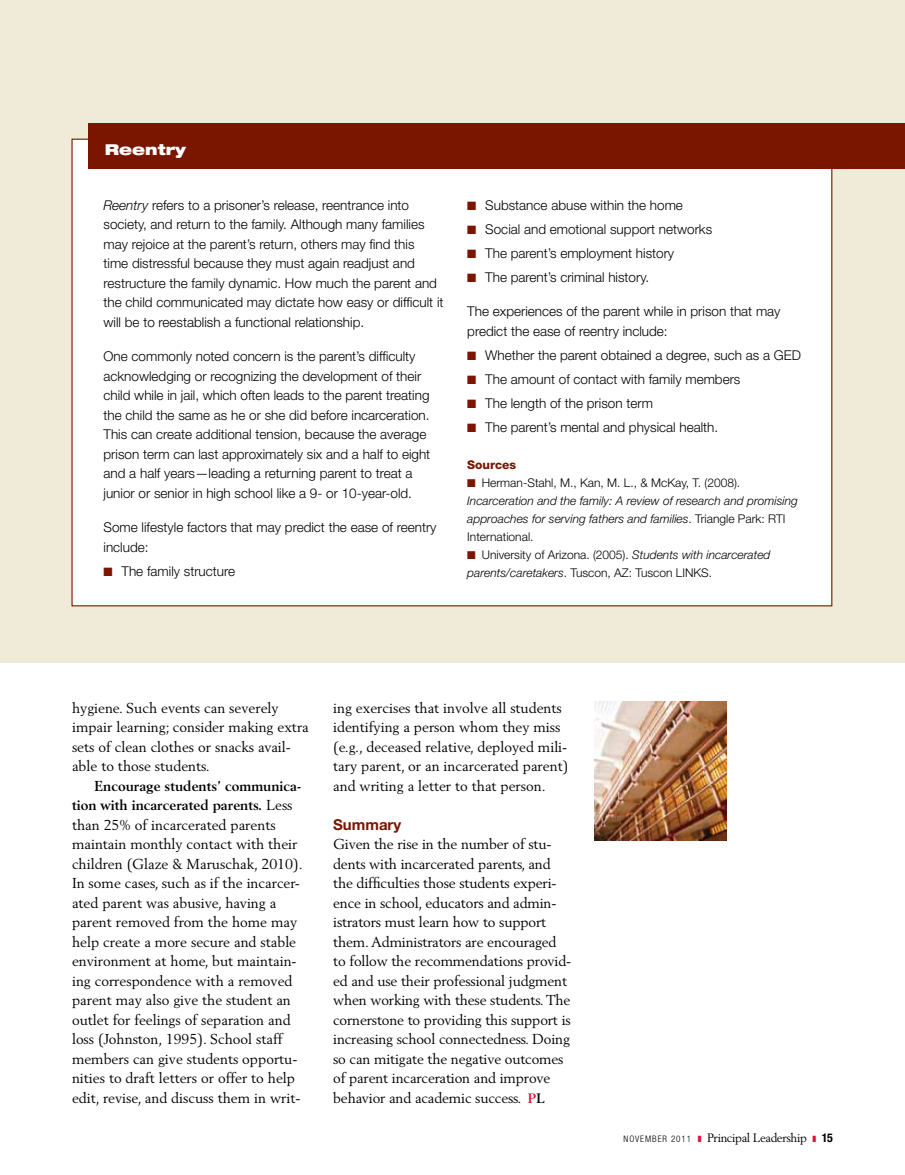
<style>
.page{position:relative;width:905px;height:1175px;background:#fff}
.page>*{position:absolute;margin:0;border:0;box-sizing:border-box;transform-origin:0 0}
.t1{font:700 15px "Helvetica Neue LT";color:#7a1600}
.t2{font:900 expanded 15px "Helvetica Neue LT";color:#fff}
.t3{font:14.25px/19.5px "Berling LT";color:#000}
.t4{font:300 13.5px/19.5px "Helvetica Neue LT";color:#000}
.t5{font:italic 300 12px/18px "Helvetica Neue LT";color:#000}
.t6{font:300 12px/18px "Helvetica Neue LT";color:#000}
.t7{font:12px "Berling LT";letter-spacing:-.03em;color:#000}
.t8{font:800 12px "Helvetica Neue LT";color:#7a1600}
.s1{font-style:italic}
.s2{color:#7a1600}
.s3{font-style:normal}
.s4{font-weight:700}
.s5{font-weight:700;font-size:13.5px;color:#d71635}
.s6{font-weight:700;font-size:13.5px}
.s7{font-family:"Helvetica Neue LT";font-weight:300;font-stretch:condensed;font-size:9px}
.s8{font-family:"Helvetica Neue LT";font-weight:700;font-stretch:condensed}
</style>
<div class="page">
<div style="left:0;top:0;width:904px;height:662px;background:#f0ead8"></div>
<div style="left:71px;top:139px;width:761px;height:467px;background:#fff"></div>
<div style="left:88px;top:124px;width:816px;height:45px;background:#7a1600"></div>
<img style="left:594px;top:702px;width:132px;height:138px">
<p class="t2" style="left:105px;top:140px;width:83px">Reentry</p>
<p class="t4" style="left:104px;top:195px;width:341px"><span class="s1">Reentry</span> refers to a prisoner’s release, reentrance into society, and return to the family. Although many families may rejoice at the parent’s return, others may find this<br>time distressful because they must again readjust and restructure the family dynamic. How much the parent and the child communicated may dictate how easy or difficult it will be to reestablish a functional relationship.</p>
<p class="t4" style="left:104px;top:346px;width:328px">One commonly noted concern is the parent’s difficulty acknowledging or recognizing the development of their child while in jail, which often leads to the parent treating the child the same as he or she did before incarceration.<br>This can create additional tension, because the average prison term can last approximately six and a half to eight and a half years—leading a returning parent to treat a junior or senior in high school like a 9- or 10-year-old.</p>
<p class="t4" style="left:104px;top:517px;width:334px">Some lifestyle factors that may predict the ease of reentry include:</p>
<p class="t4" style="left:104px;top:561px;width:133px"><span class="s2">■</span> The family structure</p>
<p class="t4" style="left:467px;top:195px;width:217px"><span class="s2">■</span> Substance abuse within the home</p>
<p class="t4" style="left:467px;top:219px;width:246px"><span class="s2">■</span> Social and emotional support networks</p>
<p class="t4" style="left:467px;top:243px;width:208px"><span class="s2">■</span> The parent’s employment history</p>
<p class="t4" style="left:467px;top:267px;width:183px"><span class="s2">■</span> The parent’s criminal history.</p>
<p class="t4" style="left:467px;top:301px;width:315px">The experiences of the parent while in prison that may predict the ease of reentry include:</p>
<p class="t4" style="left:467px;top:345px;width:335px"><span class="s2">■</span> Whether the parent obtained a degree, such as a GED</p>
<p class="t4" style="left:467px;top:369px;width:275px"><span class="s2">■</span> The amount of contact with family members</p>
<p class="t4" style="left:467px;top:393px;width:187px"><span class="s2">■</span> The length of the prison term</p>
<p class="t4" style="left:467px;top:417px;width:252px"><span class="s2">■</span> The parent’s mental and physical health.</p>
<p class="t8" style="left:467px;top:458px;width:50px">Sources</p>
<p class="t5" style="left:467px;top:474px;width:332px"><span class="s2">■</span> <span class="s3">Herman-Stahl, M., Kan, M. L., &amp; McKay, T. (2008).<br></span>Incarceration and the family: A review of research and promising approaches for serving fathers and families<span class="s3">. Triangle Park: RTI International.</span></p>
<p class="t6" style="left:467px;top:546px;width:305px"><span class="s2">■</span> University of Arizona. (2005). <span class="s1">Students with incarcerated parents/caretakers</span>. Tuscon, AZ: Tuscon LINKS.</p>
<p class="t3" style="left:72px;top:698px;width:238px">hygiene. Such events can severely impair learning; consider making extra sets of clean clothes or snacks avail&shy;able to those students.</p>
<p class="t3" style="left:72px;top:776px;width:232px;text-indent:23px"><span class="s4">Encourage students’ communica&shy;tion with incarcerated parents.</span> Less than 25% of incarcerated parents maintain monthly contact with their children (Glaze &amp; Maruschak, 2010).<br>In some cases, such as if the incarcer&shy;ated parent was abusive, having a parent removed from the home may help create a more secure and stable environment at home, but maintain&shy;ing correspondence with a removed parent may also give the student an outlet for feelings of separation and loss (Johnston, 1995). School staff members can give students opportu&shy;nities to draft letters or offer to help edit, revise, and discuss them in writ-</p>
<p class="t3" style="left:333px;top:698px;width:236px">ing exercises that involve all students identifying a person whom they miss (e.g., deceased relative, deployed mili&shy;tary parent, or an incarcerated parent) and writing a letter to that person.</p>
<p class="t1" style="left:333px;top:815px;width:70px">Summary</p>
<p class="t3" style="left:333px;top:834px;width:239px">Given the rise in the number of stu&shy;dents with incarcerated parents, and the difficulties those students experi&shy;ence in school, educators and admin&shy;istrators must learn how to support them. Administrators are encouraged to follow the recommendations provid&shy;ed and use their professional judgment when working with these students. The cornerstone to providing this support is increasing school connectedness. Doing so can mitigate the negative outcomes of parent incarceration and improve behavior and academic success. <span class="s5">P</span><span class="s6">L</span></p>
<p class="t7" style="left:623px;top:1130px;width:211px"><span class="s7">NOVEMBER 2011</span> Principal Leadership <span class="s8">15</span></p>
</div>
